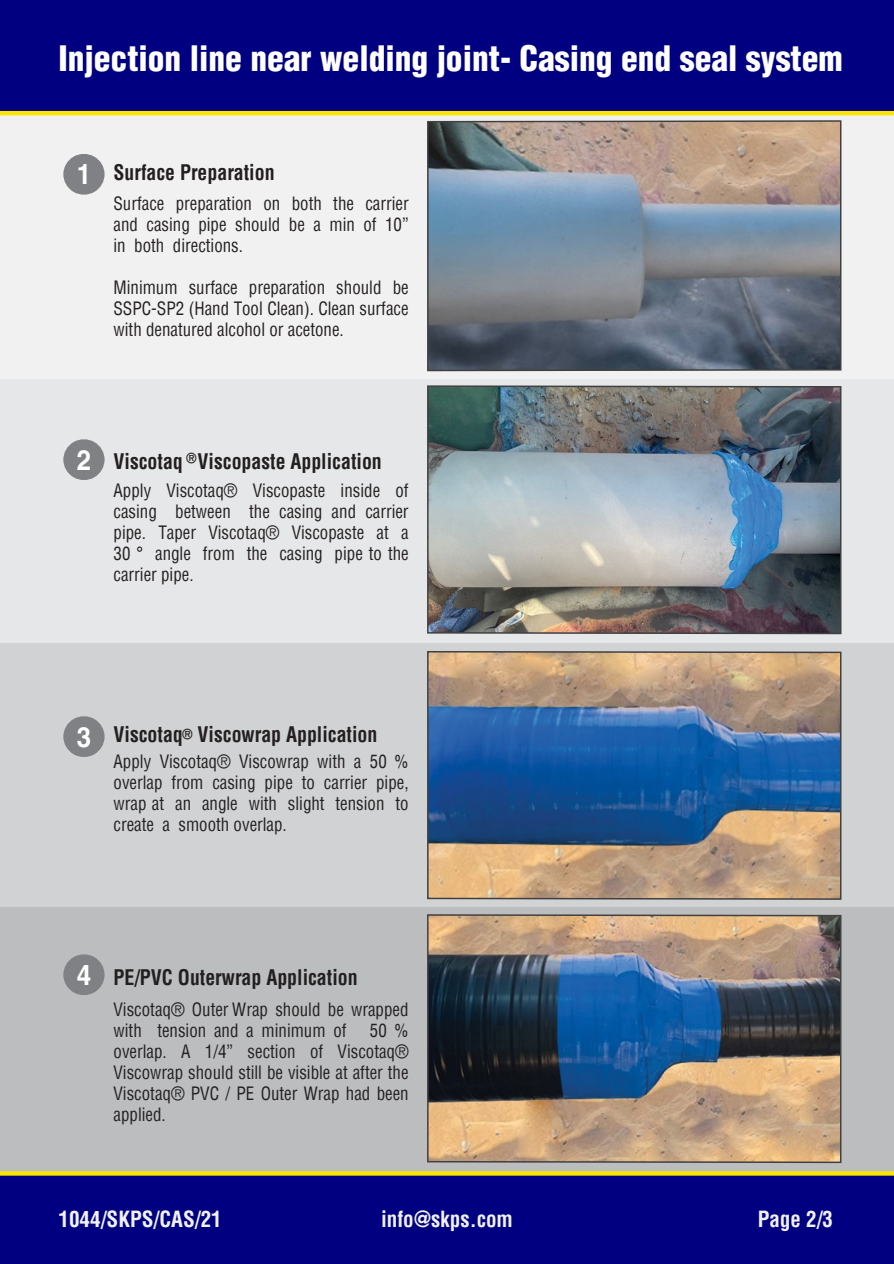
<style>
.page{position:relative;width:894px;height:1264px;background:#fff}
.page>*{position:absolute;margin:0;border:0;box-sizing:border-box;transform-origin:0 0}
.t1{font:900 condensed 34.2px "Helvetica";color:#fff}
.t2{font:700 28.05px "Helvetica LT Std";color:#fff;scale:.92 1}
.t3{font:700 condensed 21.75px "Helvetica";color:#f1f1f2;scale:.96 1}
.t4{font:700 condensed 21.75px "Helvetica";color:#f1f1f2}
.t5{font:700 condensed 21px "Helvetica";color:#231f20;scale:.94 1}
.t6{font:condensed 18px/21px "Helvetica";color:#231f20;text-align:justify;scale:.94 1}
.t7{font:700 condensed 13.5px "Helvetica";color:#231f20;scale:.94 1}
</style>
<div class="page">
<div style="left:0;top:0;width:893px;height:1264px;background:#010081"></div>
<div style="left:0;top:114px;width:893px;height:265px;background:#f1f1f2"></div>
<div style="left:0;top:379px;width:893px;height:264px;background:#e6e7e8"></div>
<svg style="left:427px;top:120px;width:415px;height:252px"></svg>
<div style="left:0;top:643px;width:893px;height:265px;background:#d0d2d3"></div>
<img style="left:427px;top:385px;width:415px;height:250px">
<svg style="left:427px;top:651px;width:415px;height:249px"></svg>
<div style="left:0;top:907px;width:893px;height:265px;background:#bbbdbf"></div>
<img style="left:427px;top:914px;width:415px;height:250px">
<svg style="left:63px;top:439px;width:41px;height:41px"></svg>
<svg style="left:63px;top:154px;width:41px;height:41px"></svg>
<svg style="left:63px;top:716px;width:41px;height:41px"></svg>
<svg style="left:63px;top:954px;width:41px;height:41px"></svg>
<svg style="left:0;top:1171px;width:893px;height:5px"></svg>
<svg style="left:0;top:110px;width:893px;height:6px"></svg>
<h1 class="t1" style="left:58px;top:37px;width:785px">Injection line near welding joint- Casing end seal system</h1>
<h2 class="t2" style="left:77px;top:157px;width:17px">1</h2>
<p class="t5" style="left:113px;top:158px;width:173px">Surface Preparation</p>
<p class="t6" style="left:113px;top:192px;width:315px">Surface preparation on both the carrier and casing pipe should be a min of 10” in both directions.</p>
<p class="t6" style="left:113px;top:276px;width:315px">Minimum surface preparation should be SSPC-SP2 (Hand Tool Clean). Clean surface with denatured alcohol or acetone.</p>
<h2 class="t2" style="left:77px;top:443px;width:17px">2</h2>
<p class="t5" style="left:113px;top:447px;width:287px">Viscotaq Viscopaste Application</p>
<p class="t7" style="left:186px;top:449px;width:13px">®</p>
<p class="t6" style="left:113px;top:479px;width:315px">Apply Viscotaq® Viscopaste inside of casing between the casing and carrier pipe. Taper Viscotaq® Viscopaste at a 30 ° angle from the casing pipe to the carrier pipe.</p>
<h2 class="t2" style="left:77px;top:719px;width:17px">3</h2>
<p class="t5" style="left:113px;top:721px;width:282px">Viscotaq Viscowrap Application</p>
<p class="t7" style="left:182px;top:725px;width:13px">®</p>
<p class="t6" style="left:113px;top:750px;width:315px">Apply Viscotaq® Viscowrap with a 50 % overlap from casing pipe to carrier pipe, wrap at an angle with slight tension to create a smooth overlap.</p>
<h2 class="t2" style="left:77px;top:957px;width:17px">4</h2>
<p class="t5" style="left:113px;top:963px;width:261px">PE/PVC Outerwrap Application</p>
<p class="t6" style="left:113px;top:999px;width:315px">Viscotaq® Outer Wrap should be wrapped with tension and a minimum of</p>
<p class="t6" style="left:113px;top:1020px;width:315px;text-indent:256px">50 % overlap. A 1/4” section of Viscotaq® Viscowrap should still be visible at after the Viscotaq® PVC / PE Outer Wrap had been applied.</p>
<p class="t4" style="left:58px;top:1204px;width:165px">1044/SKPS/CAS/21</p>
<p class="t3" style="left:381px;top:1204px;width:139px">info@skps.com</p>
<p class="t3" style="left:757px;top:1204px;width:80px">Page 2/3</p>
</div>
